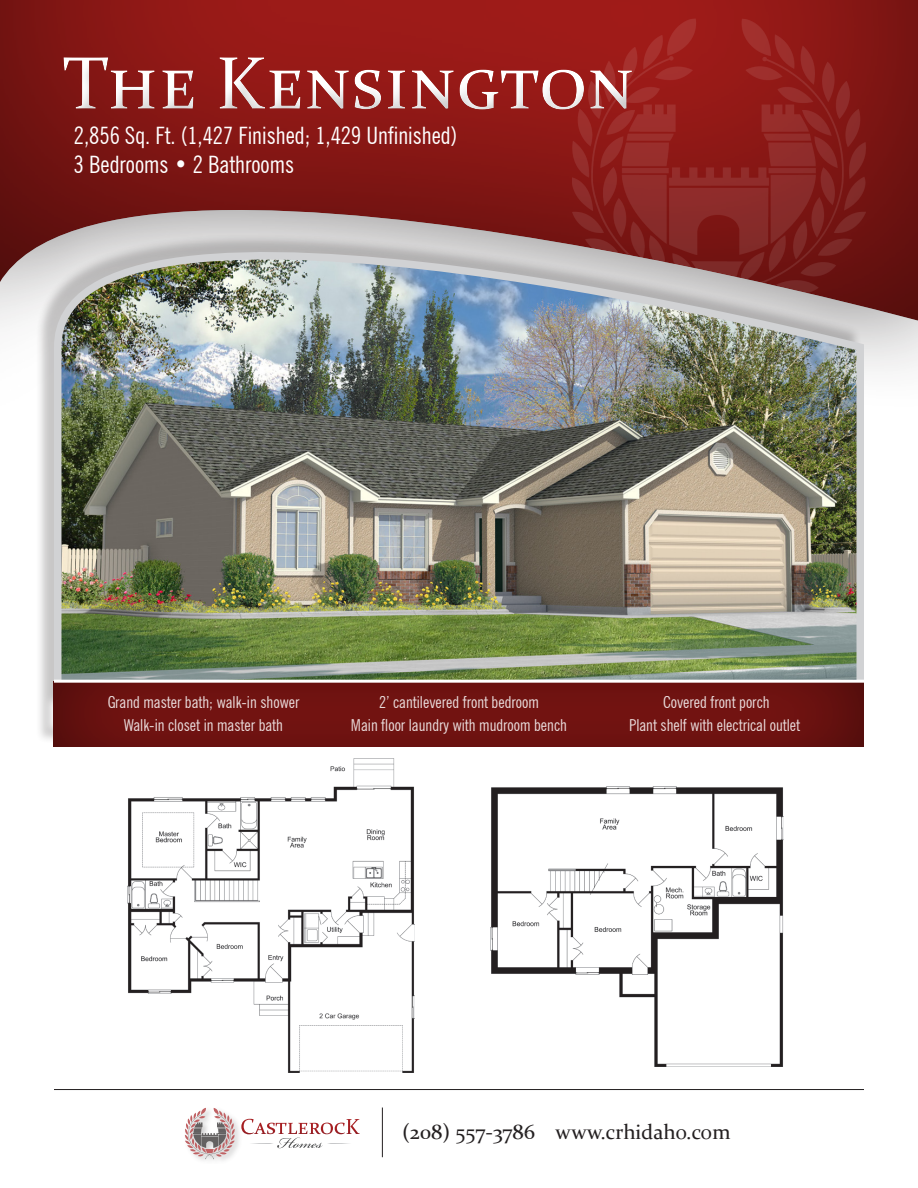
<style>
.page{position:relative;width:918px;height:1188px;background:#fff}
.page>*{position:absolute;margin:0;border:0;box-sizing:border-box;transform-origin:0 0}
.t1{font:75px "Constantia";color:#fff}
.t2{font:condensed 24px/28.8px "News Gothic BT";color:#fff}
.t3{font:21px "Constantia";color:#231f20}
.t4{font:18px "Bickham Script Pro";color:#939598}
.t5{font:condensed 16.5px/22.5px "News Gothic BT";color:#fff;text-align:center}
</style>
<div class="page">
<div style="left:0;top:0;width:918px;height:379px;background:#231f20;opacity:.75"></div>
<div style="left:39px;top:31px;width:607px;height:90px;background:#fff;opacity:.75"></div>
<div style="left:46px;top:45px;width:607px;height:83px;background:#231f20;opacity:.35"></div>
<img style="left:572px;top:19px;width:306px;height:295px">
<img style="left:50px;top:141px;width:818px;height:599px">
<img style="left:128px;top:758px;width:287px;height:314px">
<hr style="left:54px;top:1089px;width:810px;height:1px;background:#231f20">
<div style="left:52px;top:679px;width:812px;height:69px;background:#231f20;opacity:.75"></div>
<hr style="left:54px;top:680px;width:810px;height:3px;background:#fff">
<svg style="left:245px;top:1119px;width:115px;height:29px"></svg>
<img style="left:184px;top:1107px;width:61px;height:54px">
<svg style="left:185px;top:1108px;width:50px;height:51px"></svg>
<hr style="left:382px;top:1108px;width:1px;height:49px;background:#231f20">
<img style="left:491px;top:786px;width:292px;height:281px">
<h1 class="t1" style="left:63px;top:32px;width:573px">The Kensington</h1>
<p class="t2" style="left:74px;top:121px;width:385px">2,856 Sq. Ft. (1,427 Finished; 1,429 Unfinished)<br>3 Bedrooms • 2 Bathrooms</p>
<p class="t5" style="left:107px;top:691px;width:194px">Grand master bath; walk-in shower<br>Walk-in closet in master bath</p>
<p class="t5" style="left:351px;top:691px;width:218px">2’ cantilevered front bedroom<br>Main floor laundry with mudroom bench</p>
<p class="t5" style="left:629px;top:691px;width:173px">Covered front porch<br>Plant shelf with electrical outlet</p>
<p class="t3" style="left:402px;top:1117px;width:330px">(208) 557-3786 www.crhidaho.com</p>
<p class="t4" style="left:521px;top:1118px;width:11px">—</p>
</div>
